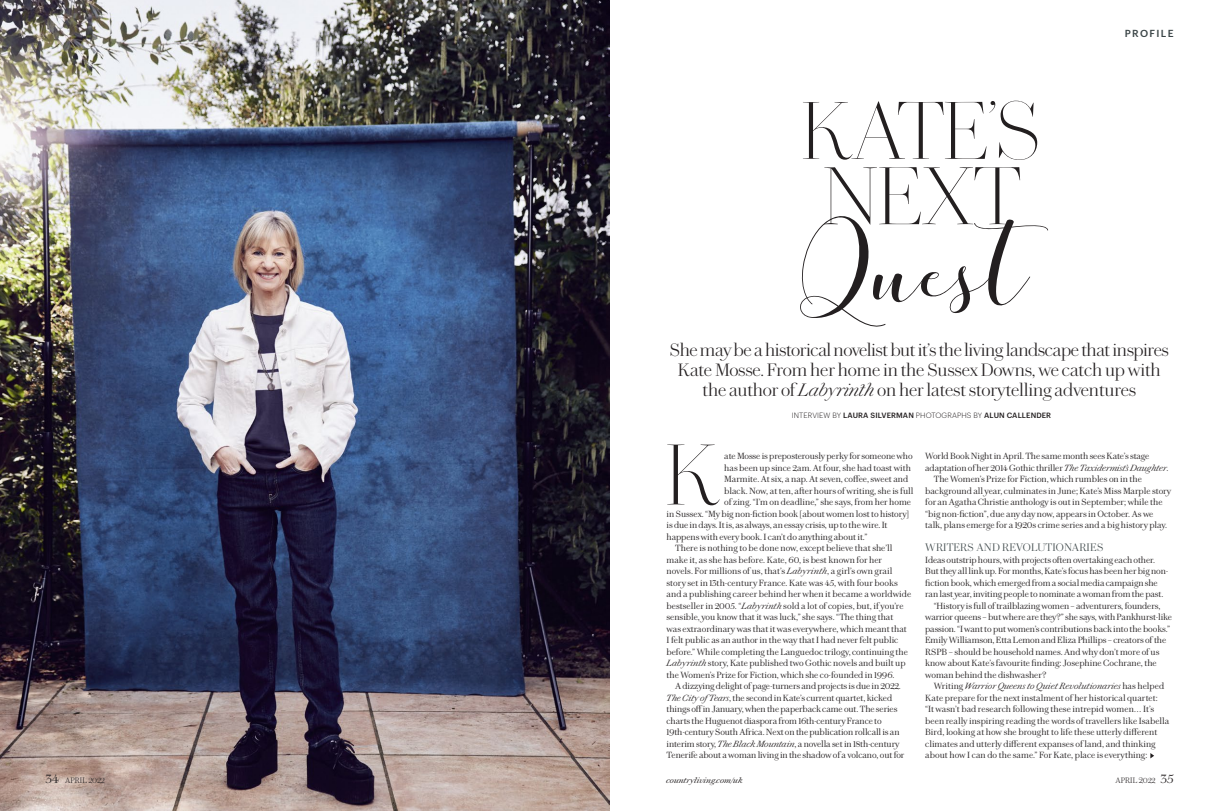
<style>
.page{position:relative;width:1219px;height:811px;background:#fff}
.page>*{position:absolute;margin:0;border:0;box-sizing:border-box;transform-origin:0 0}
.Gardening_profile_he{font:176px "mottonathin";color:#231f20}
.print_title{font:200 82.4px/65.3px "Chiswick Poster";letter-spacing:-.02em;color:#231f20}
.subtitle{font:300 18px/20px "Chiswick Deck";letter-spacing:-.015em;color:#231f20;text-align:center}
.Bodycopy_crosshead{font:300 11px "Chiswick Deck";letter-spacing:.01em;color:#3a4446}
.Strapline{font:500 10px "Graphik";letter-spacing:.135em;color:#3a4446}
.Bodycopy{font:300 9px/11.5px "Chiswick Text";color:#231f20}
.Page_numbers{font:200 8px "Chiswick Text";letter-spacing:.01em;color:#231f20}
.CTA_URL_info{font:italic 8px "Chiswick Text";color:#231f20}
.credits{font:500 7.5px "Graphik";letter-spacing:.015em;color:#231f20}
.s1{font-style:italic}
.s2{font-weight:300}
.s3{font-weight:300;font-size:12px}
</style>
<div class="page">
<img style="left:0;top:0;width:609px;height:811px">
<svg style="left:1150px;top:753px;width:4px;height:5px"></svg>
<svg style="left:667px;top:444px;width:53px;height:61px"></svg>
<p class="print_title" style="left:801px;top:100px;width:243px">KATE’S<br>NEXT</p>
<p class="Gardening_profile_he" style="left:800px;top:168px;width:229px">Quest</p>
<p class="Strapline" style="left:1125px;top:25px;width:50px">PROFILE</p>
<p class="subtitle" style="left:670px;top:340px;width:501px">She may be a historical novelist but it’s the living landscape that inspires<br>Kate Mosse. From her home in the Sussex Downs, we catch up with the author of <span class="s1">Labyrinth</span> on her latest storytelling adventures</p>
<p class="credits" style="left:792px;top:409px;width:261px"><span class="s2">INTERVIEW BY</span> LAURA SILVERMAN <span class="s2">PHOTOGRAPHS BY</span> ALUN CALLENDER</p>
<p class="Bodycopy" style="left:724px;top:451px;width:190px">ate Mosse is preposterously perky for someone who</p>
<p class="Bodycopy" style="left:724px;top:462px;width:188px">has been up since 2am. At four, she had toast with</p>
<p class="Bodycopy" style="left:724px;top:474px;width:185px">Marmite. At six, a nap. At seven, coffee, sweet and</p>
<p class="Bodycopy" style="left:724px;top:485px;width:191px">black. Now, at ten, after hours of writing, she is full</p>
<p class="Bodycopy" style="left:724px;top:497px;width:188px">of zing. “I’m on deadline,” she says, from her home</p>
<p class="Bodycopy" style="left:666px;top:508px;width:244px">in Sussex. “My big non-fiction book [about women lost to history]</p>
<p class="Bodycopy" style="left:666px;top:520px;width:222px">is due in days. It is, as always, an essay crisis, up to the wire. It</p>
<p class="Bodycopy" style="left:666px;top:531px;width:202px">happens with every book. I can’t do anything about it.”</p>
<p class="Bodycopy" style="left:666px;top:543px;width:246px;text-indent:9px">There is nothing to be done now, except believe that she’ll make it, as she has before. Kate, 60, is best known for her<br>novels. For millions of us, that’s <span class="s1">Labyrinth</span>, a girl’s own grail story set in 13th-century France. Kate was 45, with four books and a publishing career behind her when it became a worldwide bestseller in 2005. “<span class="s1">Labyrinth</span> sold a lot of copies, but, if you’re sensible, you know that it was luck,” she says. “The thing that<br>was extraordinary was that it was everywhere, which meant that I felt public as an author in the way that I had never felt public before.” While completing the Languedoc trilogy, continuing the <span class="s1">Labyrinth</span> story, Kate published two Gothic novels and built up the Women’s Prize for Fiction, which she co-founded in 1996.</p>
<p class="Bodycopy" style="left:666px;top:681px;width:239px;text-indent:9px">A dizzying delight of page-turners and projects is due in 2022.<br><span class="s1">The City ofTears</span>, the second in Kate’s current quartet, kicked things off in January, when the paperback came out. The series charts the Huguenot diaspora from 16th-century France to 19th-century South Africa. Next on the publication rollcall is an interim story, <span class="s1">The Black Mountain</span>, a novella set in 18th-century Tenerife about a woman living in the shadow of a volcano, out for</p>
<p class="Bodycopy" style="left:925px;top:451px;width:245px">World Book Night in April. The same month sees Kate’s stage adaptation of her 2014 Gothic thriller <span class="s1">The Taxidermist’s Daughter</span>.</p>
<p class="Bodycopy" style="left:925px;top:474px;width:248px;text-indent:9px">The Women’s Prize for Fiction, which rumbles on in the background all year, culminates in June; Kate’s Miss Marple story for an Agatha Christie anthology is out in September; while the “big non-fiction”, due any day now, appears in October. As we talk, plans emerge for a 1920s crime series and a big history play.</p>
<p class="Bodycopy_crosshead" style="left:925px;top:541px;width:180px">WRITERS AND REVOLUTIONARIES</p>
<p class="Bodycopy" style="left:925px;top:554px;width:245px">Ideas outstrip hours, with projects often overtaking each other.<br>But they all link up. For months, Kate’s focus has been her big non&shy;fiction book, which emerged from a social media campaign she ran last year, inviting people to nominate a woman from the past.</p>
<p class="Bodycopy" style="left:925px;top:600px;width:248px;text-indent:9px">“History is full of trailblazing women – adventurers, founders, warrior queens – but where are they?” she says, with Pankhurst-like passion. “I want to put women’s contributions back into the books.” Emily Williamson, Etta Lemon and Eliza Phillips – creators of the RSPB – should be household names. And why don’t more of us know about Kate’s favourite finding: Josephine Cochrane, the woman behind the dishwasher?</p>
<p class="Bodycopy" style="left:925px;top:681px;width:246px;text-indent:9px">Writing <span class="s1">Warrior Queens to Quiet Revolutionaries</span> has helped Kate prepare for the next instalment of her historical quartet:<br>“It wasn’t bad research following these intrepid women… It’s been really inspiring reading the words of travellers like Isabella Bird, looking at how she brought to life these utterly different climates and utterly different expanses of land, and thinking about how I can do the same.” For Kate, place is everything:</p>
<p class="Page_numbers" style="left:45px;top:776px;width:61px"><span class="s3">34</span> APRIL 2022</p>
<p class="CTA_URL_info" style="left:666px;top:776px;width:78px">countryliving.com/uk</p>
<p class="Page_numbers" style="left:1115px;top:776px;width:60px">APRIL 2022 <span class="s3">35</span></p>
</div>
